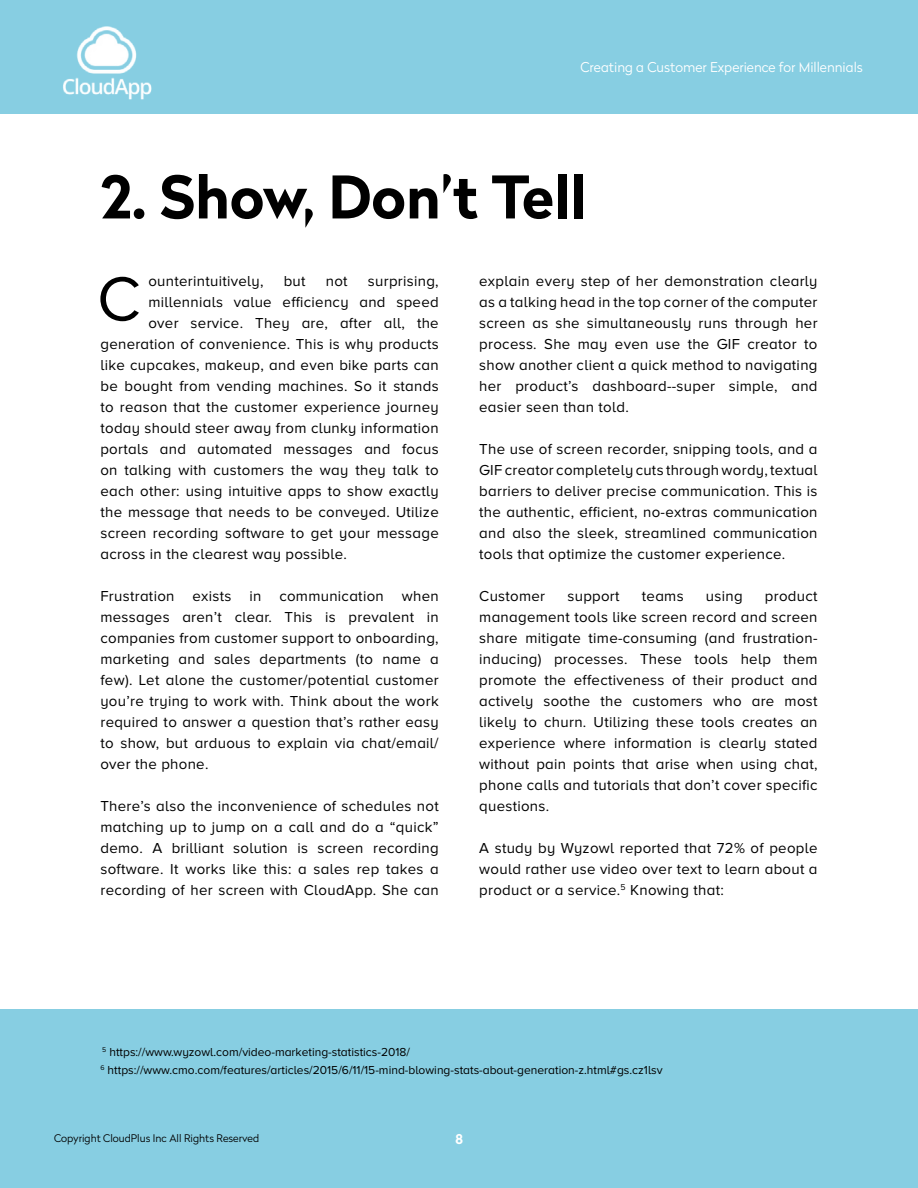
<style>
.page{position:relative;width:918px;height:1188px;background:#fff}
.page>*{position:absolute;margin:0;border:0;box-sizing:border-box;transform-origin:0 0}
.t1{font:64.5px "Proxima Nova A";color:#000}
.t2{font:700 58.5px "Radikal";color:#000}
.t3{font:15px/21px "Proxima Nova A";letter-spacing:.02em;color:#000;text-align:justify}
.t4{font:300 13.5px "Radikal";color:#fff}
.t5{font:700 13.5px "Radikal";color:#fff}
.t6{font:12px/18px "Proxima Nova A";color:#000}
.t7{font:300 10.5px "Radikal";color:#000}
</style>
<div class="page">
<div style="left:0;top:1010px;width:918px;height:178px;background:#87cee2"></div>
<div style="left:0;top:0;width:918px;height:114px;background:#87cee2"></div>
<img style="left:63px;top:26px;width:89px;height:74px">
<p class="t4" style="left:580px;top:58px;width:284px">Creating a Customer Experience for Millennials</p>
<h2 class="t2" style="left:100px;top:154px;width:488px">2. Show, Don’t Tell</h2>
<p class="t3" style="left:148px;top:271px;width:117px">ounterintuitively,</p>
<p class="t3" style="left:284px;top:271px;width:23px">but</p>
<p class="t3" style="left:326px;top:271px;width:23px">not</p>
<p class="t3" style="left:368px;top:271px;width:72px">surprising,</p>
<p class="t3" style="left:148px;top:292px;width:292px">millennials value efficiency and speed</p>
<p class="t3" style="left:148px;top:313px;width:292px">over service. They are, after all, the</p>
<p class="t3" style="left:100px;top:334px;width:340px">generation of convenience. This is why products</p>
<p class="t3" style="left:100px;top:355px;width:340px">like cupcakes, makeup, and even bike parts can</p>
<p class="t3" style="left:100px;top:376px;width:340px">be bought from vending machines. So it stands</p>
<p class="t3" style="left:100px;top:397px;width:340px">to reason that the customer experience journey</p>
<p class="t3" style="left:100px;top:418px;width:340px">today should steer away from clunky information</p>
<p class="t3" style="left:100px;top:439px;width:340px">portals and automated messages and focus</p>
<p class="t3" style="left:100px;top:460px;width:340px">on talking with customers the way they talk to</p>
<p class="t3" style="left:100px;top:481px;width:340px">each other: using intuitive apps to show exactly</p>
<p class="t3" style="left:100px;top:502px;width:340px">the message that needs to be conveyed. Utilize</p>
<p class="t3" style="left:100px;top:523px;width:340px">screen recording software to get your message</p>
<p class="t3" style="left:100px;top:544px;width:248px">across in the clearest way possible.</p>
<p class="t3" style="left:100px;top:586px;width:340px">Frustration exists in communication when messages aren’t clear. This is prevalent in companies from customer support to onboarding, marketing and sales departments (to name a few). Let alone the customer/potential customer you’re trying to work with. Think about the work required to answer a question that’s rather easy to show, but arduous to explain via chat/email/ over the phone.</p>
<p class="t3" style="left:100px;top:796px;width:340px">There’s also the inconvenience of schedules not matching up to jump on a call and do a “quick” demo. A brilliant solution is screen recording software. It works like this: a sales rep takes a recording of her screen with CloudApp. She can</p>
<h1 class="t1" style="left:97px;top:263px;width:45px">C</h1>
<p class="t3" style="left:479px;top:271px;width:340px">explain every step of her demonstration clearly as a talking head in the top corner of the computer screen as she simultaneously runs through her process. She may even use the GIF creator to show another client a quick method to navigating her product’s dashboard--super simple, and easier seen than told.</p>
<p class="t3" style="left:479px;top:439px;width:340px">The use of screen recorder, snipping tools, and a GIF creator completely cuts through wordy, textual barriers to deliver precise communication. This is the authentic, efficient, no-extras communication and also the sleek, streamlined communication tools that optimize the customer experience.</p>
<p class="t3" style="left:479px;top:586px;width:67px">Customer</p>
<p class="t3" style="left:567px;top:586px;width:54px">support</p>
<p class="t3" style="left:642px;top:586px;width:43px">teams</p>
<p class="t3" style="left:706px;top:586px;width:38px">using</p>
<p class="t3" style="left:479px;top:586px;width:340px;text-indent:286px">product management tools like screen record and screen share mitigate time-consuming (and frustration&shy;inducing) processes. These tools help them promote the effectiveness of their product and actively soothe the customers who are most likely to churn. Utilizing these tools creates an experience where information is clearly stated without pain points that arise when using chat, phone calls and tutorials that don’t cover specific questions.</p>
<p class="t3" style="left:479px;top:838px;width:340px">A study by Wyzowl reported that 72% of people would rather use video over text to learn about a product or a service.<sup>5</sup> Knowing that:</p>
<p class="t6" style="left:100px;top:1043px;width:564px"><sup>5</sup> https://www.wyzowl.com/video-marketing-statistics-2018/<br><sup>6</sup> https://www.cmo.com/features/articles/2015/6/11/15-mind-blowing-stats-about-generation-z.html#gs.cz1lsv</p>
<p class="t7" style="left:54px;top:1131px;width:207px">Copyright CloudPlus Inc All Rights Reserved</p>
<p class="t5" style="left:456px;top:1129px;width:9px">8</p>
</div>
